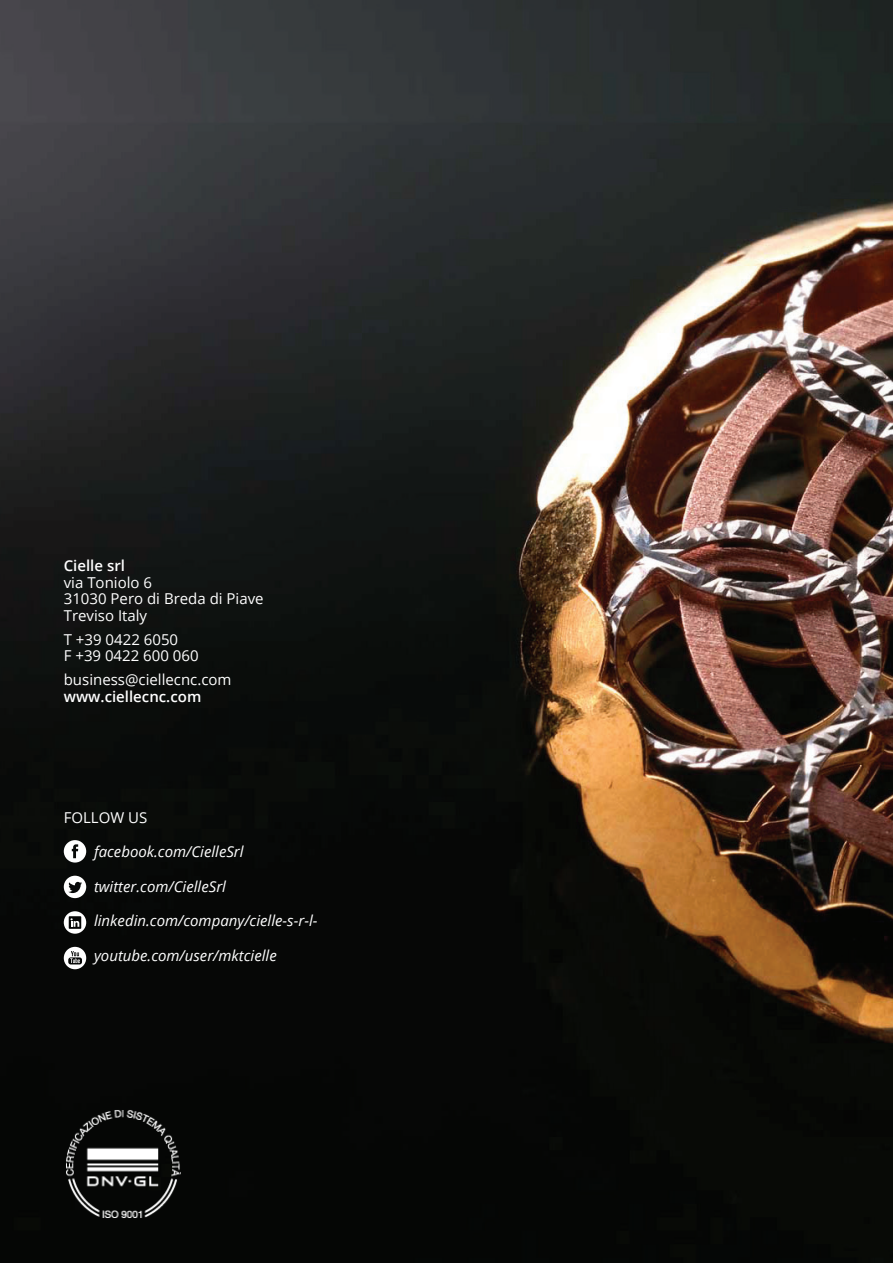
<style>
.page{position:relative;width:893px;height:1263px;background:#fff}
.page>*{position:absolute;margin:0;border:0;box-sizing:border-box;transform-origin:0 0}
.t1{font:italic 15px "Open Sans";color:#fff}
.t2{font:15px/16.5px "Open Sans";color:#fff}
.t3{font:600 15px "Open Sans";color:#fff}
</style>
<div class="page">
<img style="left:0;top:0;width:893px;height:1263px">
<svg style="left:64px;top:840px;width:22px;height:22px"></svg>
<svg style="left:64px;top:911px;width:22px;height:23px"></svg>
<svg style="left:64px;top:947px;width:22px;height:22px"></svg>
<svg style="left:64px;top:876px;width:22px;height:22px"></svg>
<img style="left:64px;top:1107px;width:118px;height:113px">
<p class="t3" style="left:64px;top:556px;width:63px">Cielle srl</p>
<p class="t2" style="left:64px;top:574px;width:201px">via Toniolo 6<br>31030 Pero di Breda di Piave<br>Treviso Italy</p>
<p class="t2" style="left:64px;top:631px;width:136px">T +39 0422 6050<br>F +39 0422 600 060</p>
<p class="t2" style="left:64px;top:671px;width:169px">business@ciellecnc.com</p>
<p class="t3" style="left:64px;top:686px;width:139px">www.ciellecnc.com</p>
<p class="t2" style="left:64px;top:809px;width:85px">FOLLOW US</p>
<p class="t1" style="left:94px;top:842px;width:151px">facebook.com/CielleSrl</p>
<p class="t1" style="left:94px;top:876px;width:134px">twitter.com/CielleSrl</p>
<p class="t1" style="left:94px;top:911px;width:225px">linkedin.com/company/cielle-s-r-l-</p>
<p class="t1" style="left:94px;top:945px;width:184px">youtube.com/user/mktcielle</p>
</div>
